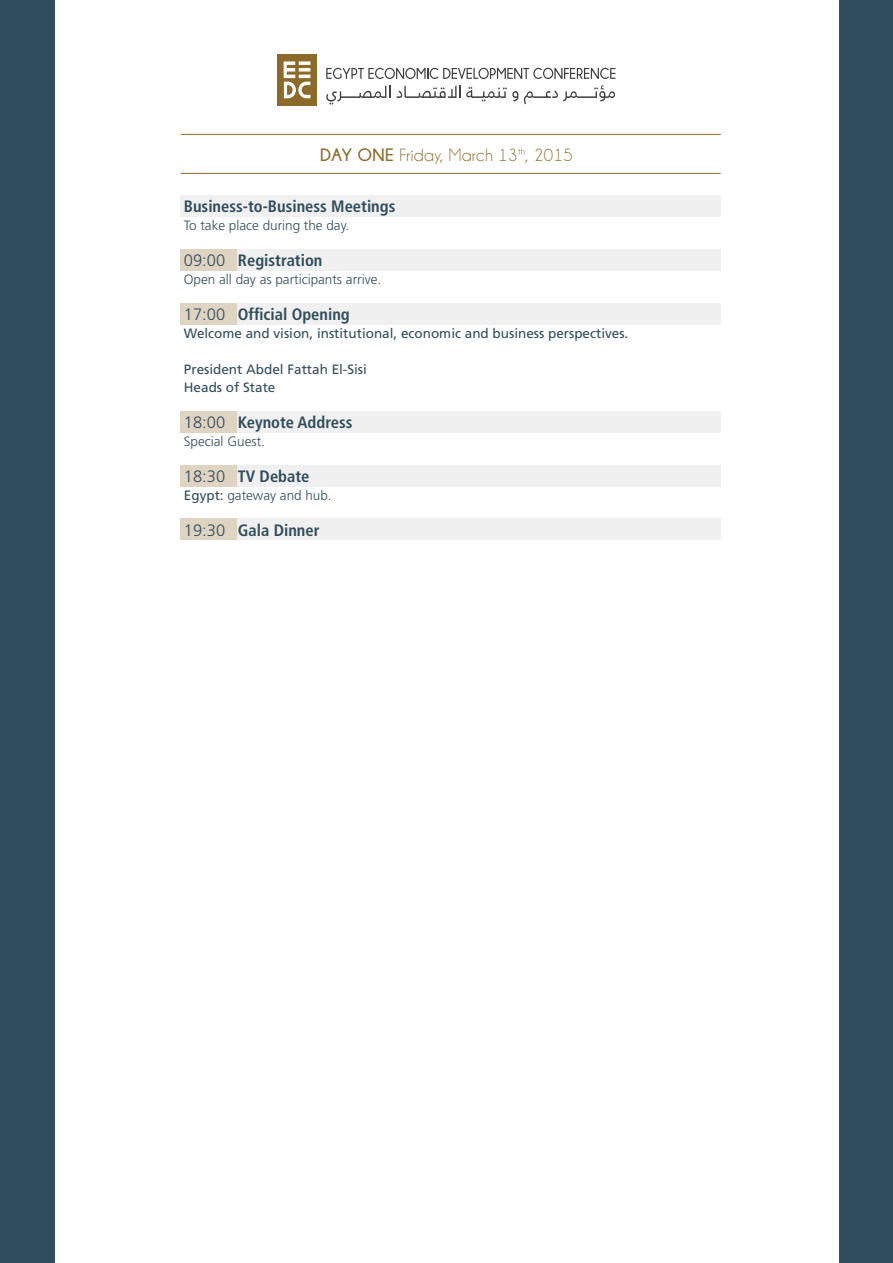
<style>
.page{position:relative;width:893px;height:1263px;background:#304d5d}
.page>*{position:absolute;margin:0;border:0;box-sizing:border-box;transform-origin:0 0}
.t1{font:17.85px "Champagne&Limousines";letter-spacing:.03em;color:#8c6a29}
.t2{font:700 condensed 16.5px "Frutiger LT Std";color:#304d5d}
.t3{font:300 16.5px "Frutiger LT Std";color:#304d5d}
.t4{font:13.5px/18px "Frutiger LT Std";color:#304d5d}
.t5{font:300 13.5px "Frutiger LT Std";color:#304d5d}
.t6{font:10.35px "Champagne&Limousines";color:#8c6a29}
.s1{font-size:17.85px}
.s2{font-weight:700}
.s3{font-weight:400}
</style>
<div class="page">
<div style="left:55px;top:0;width:783px;height:1263px;background:#fff"></div>
<div style="left:181px;top:196px;width:540px;height:21px;background:#f1f0f0"></div>
<div style="left:181px;top:249px;width:540px;height:22px;background:#f1f0f0"></div>
<div style="left:181px;top:303px;width:540px;height:22px;background:#f1f0f0"></div>
<div style="left:181px;top:412px;width:540px;height:21px;background:#f1f0f0"></div>
<div style="left:181px;top:465px;width:540px;height:21px;background:#f1f0f0"></div>
<div style="left:181px;top:519px;width:540px;height:21px;background:#f1f0f0"></div>
<div style="left:181px;top:249px;width:56px;height:22px;background:#dfd4c1"></div>
<div style="left:181px;top:303px;width:56px;height:22px;background:#dfd4c1"></div>
<div style="left:181px;top:412px;width:56px;height:21px;background:#dfd4c1"></div>
<div style="left:181px;top:465px;width:56px;height:21px;background:#dfd4c1"></div>
<div style="left:181px;top:519px;width:56px;height:21px;background:#dfd4c1"></div>
<hr style="left:181px;top:134px;width:540px;height:1px;background:#8c6a29">
<hr style="left:181px;top:173px;width:540px;height:1px;background:#8c6a29">
<div style="left:277px;top:54px;width:40px;height:52px;background:#8c6a29"></div>
<svg style="left:284px;top:61px;width:26px;height:37px"></svg>
<svg style="left:326px;top:86px;width:64px;height:19px"></svg>
<svg style="left:397px;top:86px;width:63px;height:12px"></svg>
<svg style="left:466px;top:87px;width:52px;height:15px"></svg>
<svg style="left:524px;top:85px;width:91px;height:19px"></svg>
<svg style="left:326px;top:68px;width:289px;height:11px"></svg>
<p class="t6" style="left:518px;top:147px;width:12px"><span class="s1">,</span>t h</p>
<h1 class="t1" style="left:320px;top:146px;width:199px"><span class="s2">DAY ONE</span> Friday, March 13</h1>
<h1 class="t1" style="left:534px;top:146px;width:40px">2015</h1>
<p class="t2" style="left:184px;top:196px;width:213px">Business-to-Business Meetings</p>
<p class="t5" style="left:184px;top:217px;width:167px">To take place during the day.</p>
<p class="t2" style="left:238px;top:250px;width:86px">Registration</p>
<p class="t3" style="left:184px;top:251px;width:43px">09:00</p>
<p class="t5" style="left:184px;top:271px;width:199px">Open all day as participants arrive.</p>
<p class="t2" style="left:238px;top:304px;width:113px">Official Opening</p>
<p class="t3" style="left:184px;top:305px;width:43px">17:00</p>
<p class="t4" style="left:184px;top:324px;width:446px">Welcome and vision, institutional, economic and business perspectives.</p>
<p class="t4" style="left:184px;top:360px;width:185px">President Abdel Fattah El-Sisi<br>Heads of State</p>
<p class="t2" style="left:238px;top:412px;width:116px">Keynote Address</p>
<p class="t3" style="left:184px;top:413px;width:43px">18:00</p>
<p class="t5" style="left:184px;top:433px;width:83px">Special Guest.</p>
<p class="t2" style="left:238px;top:466px;width:73px">TV Debate</p>
<p class="t3" style="left:184px;top:467px;width:43px">18:30</p>
<p class="t5" style="left:184px;top:487px;width:149px"><span class="s3">Egypt:</span> gateway and hub.</p>
<p class="t2" style="left:238px;top:520px;width:83px">Gala Dinner</p>
<p class="t3" style="left:184px;top:521px;width:43px">19:30</p>
</div>
